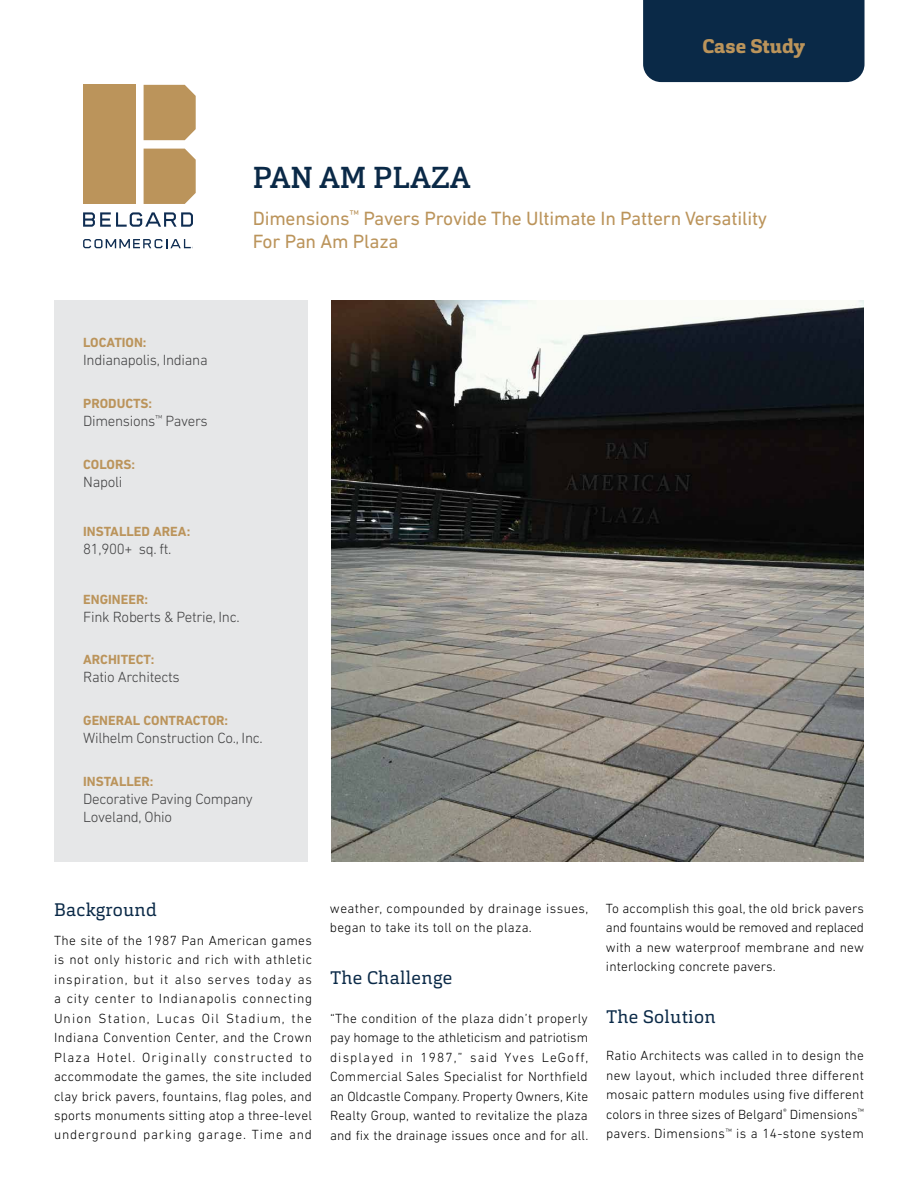
<style>
.page{position:relative;width:918px;height:1188px;background:#fff}
.page>*{position:absolute;margin:0;border:0;box-sizing:border-box;transform-origin:0 0}
.t1{font:500 30px "Cargan";letter-spacing:.005em;color:#0a2947}
.t2{font:19.5px/23.4px "DIN Next LT Pro";letter-spacing:-.01em;color:#bb945b}
.t3{font:800 19.5px "Cargan";color:#bb945b}
.t4{font:18px "Cargan";letter-spacing:.02em;color:#0a2947}
.t5{font:300 15px/18px "DIN Next LT Pro";letter-spacing:-.02em;color:#414142}
.t6{font:300 13.5px/19.5px "DIN Next LT Pro";letter-spacing:.015em;color:#000;text-align:justify}
.t7{font:700 13.5px "DIN Next LT Pro";color:#bb945b}
</style>
<div class="page">
<div style="left:643px;top:0;width:222px;height:82px;background:#0a2947"></div>
<div style="left:54px;top:300px;width:254px;height:562px;background:#e6e7e8"></div>
<img style="left:331px;top:300px;width:532px;height:562px">
<div style="left:144px;top:85px;width:52px;height:55px;background:#bb945b"></div>
<div style="left:144px;top:149px;width:52px;height:55px;background:#bb945b"></div>
<div style="left:83px;top:85px;width:52px;height:119px;background:#bb945b"></div>
<svg style="left:83px;top:212px;width:110px;height:15px"></svg>
<svg style="left:83px;top:239px;width:110px;height:9px"></svg>
<h2 class="t3" style="left:703px;top:33px;width:104px">Case Study</h2>
<h1 class="t1" style="left:253px;top:158px;width:219px">PAN AM PLAZA</h1>
<h2 class="t2" style="left:253px;top:206px;width:516px">Dimensions<sup>™</sup> Pavers Provide The Ultimate In Pattern Versatility<br>For Pan Am Plaza</h2>
<p class="t7" style="left:83px;top:335px;width:65px">LOCATION:</p>
<p class="t5" style="left:83px;top:351px;width:126px">Indianapolis, Indiana</p>
<p class="t7" style="left:83px;top:395px;width:71px">PRODUCTS:</p>
<p class="t5" style="left:83px;top:411px;width:126px">Dimensions<sup>™</sup> Pavers</p>
<p class="t7" style="left:83px;top:456px;width:53px">COLORS:</p>
<p class="t5" style="left:83px;top:472px;width:41px">Napoli</p>
<p class="t7" style="left:83px;top:524px;width:109px">INSTALLED AREA:</p>
<p class="t5" style="left:83px;top:540px;width:90px">81,900+ sq. ft.</p>
<p class="t7" style="left:83px;top:591px;width:66px">ENGINEER:</p>
<p class="t5" style="left:83px;top:607px;width:158px">Fink Roberts &amp; Petrie, Inc.</p>
<p class="t7" style="left:83px;top:652px;width:73px">ARCHITECT:</p>
<p class="t5" style="left:83px;top:668px;width:98px">Ratio Architects</p>
<p class="t7" style="left:83px;top:713px;width:147px">GENERAL CONTRACTOR:</p>
<p class="t5" style="left:83px;top:729px;width:181px">Wilhelm Construction Co., Inc.</p>
<p class="t7" style="left:83px;top:773px;width:72px">INSTALLER:</p>
<p class="t5" style="left:83px;top:789px;width:171px">Decorative Paving Company<br>Loveland, Ohio</p>
<h3 class="t4" style="left:54px;top:899px;width:105px">Background</h3>
<p class="t6" style="left:54px;top:930px;width:260px">The site of the 1987 Pan American games is not only historic and rich with athletic inspiration, but it also serves today as a city center to Indianapolis connecting Union Station, Lucas Oil Stadium, the Indiana Convention Center, and the Crown Plaza Hotel. Originally constructed to accommodate the games, the site included clay brick pavers, fountains, flag poles, and sports monuments sitting atop a three-level underground parking garage. Time and</p>
<p class="t6" style="left:330px;top:898px;width:260px">weather, compounded by drainage issues, began to take its toll on the plaza.</p>
<h3 class="t4" style="left:330px;top:967px;width:124px">The Challenge</h3>
<p class="t6" style="left:330px;top:1008px;width:260px">“The condition of the plaza didn’t properly pay homage to the athleticism and patriotism displayed in 1987,” said Yves LeGoff, Commercial Sales Specialist for Northfield an Oldcastle Company. Property Owners, Kite Realty Group, wanted to revitalize the plaza and fix the drainage issues once and for all.</p>
<p class="t6" style="left:606px;top:898px;width:260px">To accomplish this goal, the old brick pavers and fountains would be removed and replaced with a new waterproof membrane and new interlocking concrete pavers.</p>
<h3 class="t4" style="left:606px;top:1006px;width:111px">The Solution</h3>
<p class="t6" style="left:606px;top:1046px;width:260px">Ratio Architects was called in to design the new layout, which included three different mosaic pattern modules using five different colors in three sizes of Belgard<sup>®</sup> Dimensions<sup>™ </sup>pavers. Dimensions<sup>™</sup> is a 14-stone system</p>
</div>
